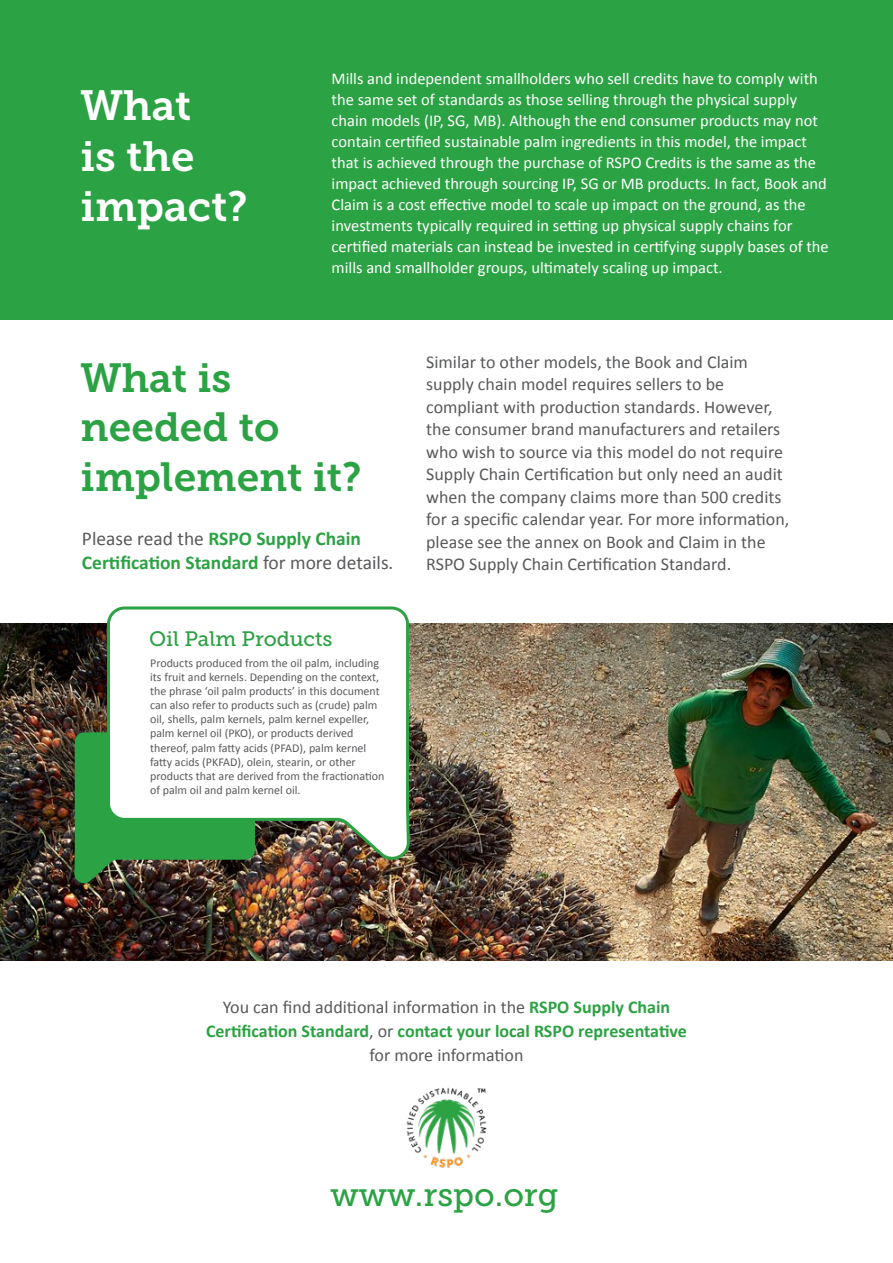
<style>
.page{position:relative;width:893px;height:1263px;background:#fff}
.page>*{position:absolute;margin:0;border:0;box-sizing:border-box;transform-origin:0 0}
.t1{font:42px/50.4px "Museo Slab 700";color:#fff}
.t2{font:40.5px/49.5px "Museo Slab 700";color:#2ba243}
.t3{font:33px "Museo Slab 500";color:#2ba243}
.t4{font:20.85px "Museo Slab 500";color:#2ba243}
.t5{font:700 19.5px/24px "Calibri";color:#2ca243}
.t6{font:18px/22.5px "Calibri";color:#58595b}
.t7{font:16.5px/21px "Calibri";color:#fff}
.t8{font:12px/14.1px "Calibri";color:#58595b}
.s1{font-weight:400;color:#59595c}
.s2{font-weight:700;color:#2ca243}
.s3{font-weight:700;color:#2ba243}
</style>
<div class="page">
<div style="left:0;top:0;width:893px;height:320px;background:#2ba243"></div>
<img style="left:406px;top:1087px;width:81px;height:81px">
<img style="left:0;top:623px;width:893px;height:337px">
<img style="left:74px;top:732px;width:181px;height:154px">
<svg style="left:105px;top:606px;width:306px;height:262px"></svg>
<h1 class="t1" style="left:81px;top:81px;width:169px">What<br>is the impact?</h1>
<p class="t7" style="left:332px;top:68px;width:499px">Mills and independent smallholders who sell credits have to comply with the same set of standards as those selling through the physical supply chain models (IP, SG, MB). Although the end consumer products may not contain certified sustainable palm ingredients in this model, the impact that is achieved through the purchase of RSPO Credits is the same as the impact achieved through sourcing IP, SG or MB products. In fact, Book and Claim is a cost effective model to scale up impact on the ground, as the investments typically required in setting up physical supply chains for certified materials can instead be invested in certifying supply bases of the mills and smallholder groups, ultimately scaling up impact.</p>
<h2 class="t2" style="left:81px;top:353px;width:283px">What is needed to implement it?</h2>
<p class="t5" style="left:82px;top:527px;width:313px"><span class="s1">Please read the</span> RSPO Supply Chain<br>Certification Standard <span class="s1">for more details.</span></p>
<p class="t4" style="left:149px;top:627px;width:185px">Oil Palm Products</p>
<p class="t8" style="left:150px;top:656px;width:236px">Products produced from the oil palm, including its fruit and kernels. Depending on the context, the phrase ‘oil palm products’ in this document can also refer to products such as (crude) palm oil, shells, palm kernels, palm kernel expeller, palm kernel oil (PKO), or products derived thereof, palm fatty acids (PFAD), palm kernel fatty acids (PKFAD), olein, stearin, or other products that are derived from the fractionation of palm oil and palm kernel oil.</p>
<p class="t6" style="left:426px;top:351px;width:365px">Similar to other models, the Book and Claim supply chain model requires sellers to be compliant with production standards. However, the consumer brand manufacturers and retailers who wish to source via this model do not require Supply Chain Certification but only need an audit when the company claims more than 500 credits for a specific calendar year. For more information, please see the annex on Book and Claim in the RSPO Supply Chain Certification Standard.</p>
<p class="t6" style="left:206px;top:995px;width:482px;line-height:24px;text-align:center">You can find additional information in the <span class="s2">RSPO Supply Chain<br>Certification Standard</span>, or <span class="s3">contact your local RSPO representative </span>for more information</p>
<h3 class="t3" style="left:331px;top:1176px;width:229px">www.rspo.org</h3>
</div>
